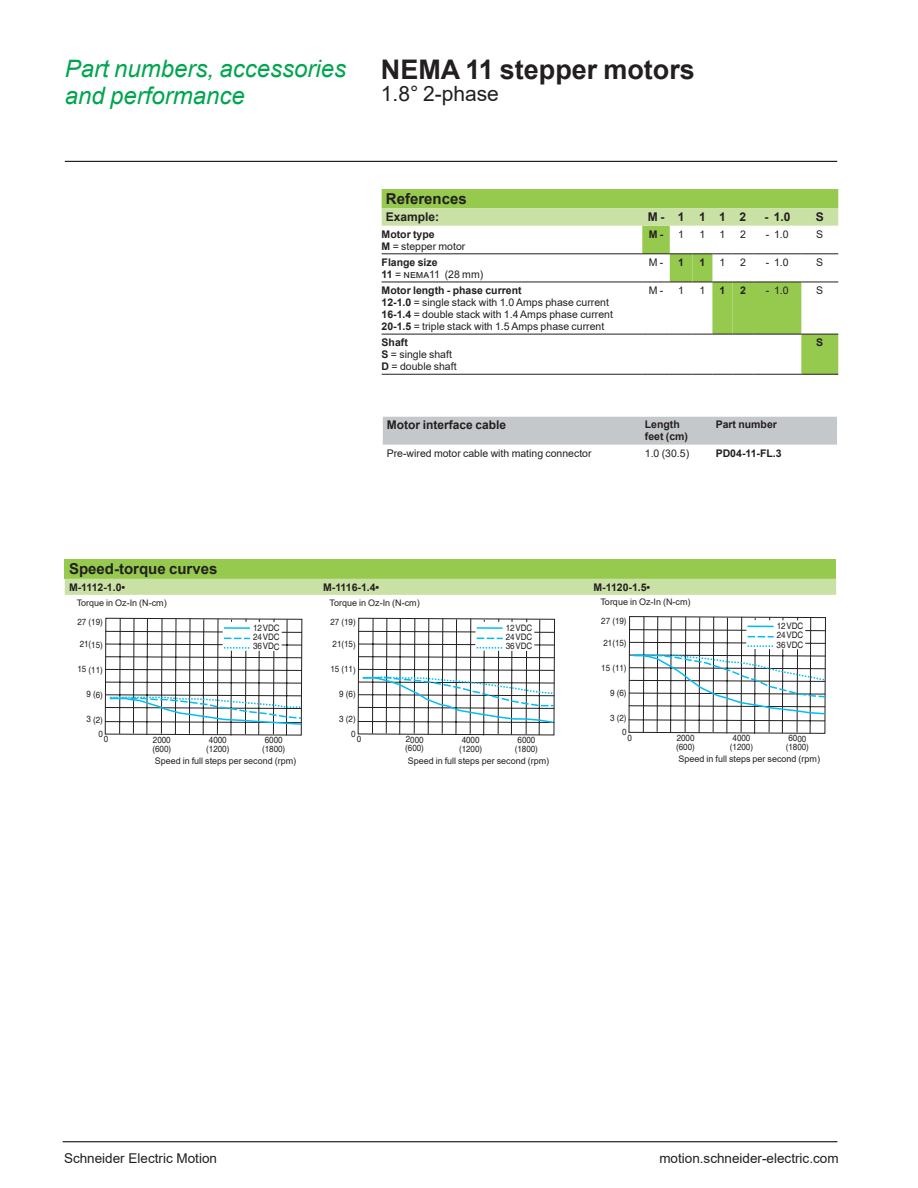
<style>
.page{position:relative;width:918px;height:1188px;background:#fff}
.page>*{position:absolute;margin:0;border:0;box-sizing:border-box;transform-origin:0 0}
._0_TitleLev1Fwd{font:700 27px "Arial";color:#231f20}
._0_Topic{font:italic 24px/27px "Arial";color:#00a54f}
._0_TitleLev3{font:21px "Arial";color:#231f20}
._1_Section_4__8{font:700 15px "Arial";color:#231f20}
._1_Section_3__10{font:700 15px "Arial";color:#231f20}
.t1{font:13.5px "Arial";color:#231f20}
._1_Section_4__8-2{font:700 12px "Arial";color:#231f20}
._1_Text__7{font:10.5px "Arial";color:#231f20}
._1_Section_5__7{font:700 10.5px/12px "Arial";color:#231f20}
._1_Section_5__7-2{font:10.5px "Arial";color:#231f20}
._1_Text__7-2{font:700 10.5px "Arial";color:#231f20}
._1_Legend__6{font:9px "Arial";color:#231f20}
.t2{font:9px/9px "Helvetica";letter-spacing:-.005em;color:#231f20;text-align:center;scale:.9 1}
.t3{font:8.85px/8.9px "Helvetica";letter-spacing:-.005em;color:#231f20;text-align:center;scale:.9 1}
.s1{font-weight:700}
</style>
<div class="page">
<hr style="left:65px;top:161px;width:772px;height:1px;background:#231f20">
<hr style="left:63px;top:1141px;width:774px;height:1px;background:#231f20">
<div style="left:65px;top:559px;width:771px;height:20px;background:#96ca4e"></div>
<div style="left:65px;top:579px;width:771px;height:16px;background:#c9e1a4"></div>
<svg style="left:628px;top:616px;width:198px;height:118px"></svg>
<svg style="left:357px;top:618px;width:198px;height:118px"></svg>
<svg style="left:104px;top:618px;width:199px;height:118px"></svg>
<div style="left:384px;top:418px;width:452px;height:27px;background:#c5c8cb"></div>
<div style="left:381px;top:415px;width:458px;height:105px;border:2px solid #fff"></div>
<svg style="left:382px;top:189px;width:456px;height:185px"></svg>
<div style="left:382px;top:208px;width:456px;height:18px;background:#c9e1a4"></div>
<hr style="left:382px;top:254px;width:260px;height:1px;background:#231f20">
<hr style="left:753px;top:254px;width:48px;height:1px;background:#231f20">
<hr style="left:801px;top:254px;width:37px;height:1px;background:#231f20">
<hr style="left:382px;top:282px;width:260px;height:1px;background:#231f20">
<hr style="left:753px;top:282px;width:48px;height:1px;background:#231f20">
<hr style="left:801px;top:282px;width:37px;height:1px;background:#231f20">
<hr style="left:382px;top:334px;width:260px;height:1px;background:#231f20">
<svg style="left:642px;top:254px;width:111px;height:81px"></svg>
<hr style="left:753px;top:334px;width:48px;height:1px;background:#231f20">
<hr style="left:801px;top:334px;width:37px;height:1px;background:#231f20">
<hr style="left:382px;top:374px;width:260px;height:1px;background:#231f20">
<svg style="left:642px;top:374px;width:111px;height:1px"></svg>
<hr style="left:753px;top:374px;width:48px;height:1px;background:#231f20">
<hr style="left:801px;top:374px;width:37px;height:1px;background:#231f20">
<p class="_0_Topic" style="left:65px;top:55px;width:283px">Part numbers, accessories and performance</p>
<p class="_0_TitleLev1Fwd" style="left:381px;top:50px;width:316px">NEMA 11 stepper motors</p>
<p class="_0_TitleLev3" style="left:381px;top:79px;width:120px">1.8° 2-phase</p>
<p class="_1_Section_3__10" style="left:386px;top:188px;width:82px">References</p>
<p class="_1_Section_4__8-2" style="left:386px;top:209px;width:55px">Example:</p>
<p class="_1_Section_4__8-2" style="left:648px;top:209px;width:18px">M -</p>
<p class="_1_Section_4__8-2" style="left:678px;top:209px;width:8px">1</p>
<p class="_1_Section_4__8-2" style="left:699px;top:209px;width:8px">1</p>
<p class="_1_Section_4__8-2" style="left:719px;top:209px;width:8px">1</p>
<p class="_1_Section_4__8-2" style="left:740px;top:209px;width:8px">2</p>
<p class="_1_Section_4__8-2" style="left:764px;top:209px;width:28px">- 1.0</p>
<p class="_1_Section_4__8-2" style="left:816px;top:209px;width:10px">S</p>
<p class="_1_Section_5__7" style="left:382px;top:228px;width:55px">Motor type</p>
<p class="_1_Text__7" style="left:382px;top:239px;width:85px"><span class="s1">M</span> = stepper motor</p>
<p class="_1_Section_5__7" style="left:649px;top:228px;width:16px">M -</p>
<p class="_1_Text__7" style="left:678px;top:227px;width:7px">1</p>
<p class="_1_Text__7" style="left:699px;top:227px;width:7px">1</p>
<p class="_1_Text__7" style="left:720px;top:227px;width:7px">1</p>
<p class="_1_Text__7" style="left:740px;top:227px;width:7px">2</p>
<p class="_1_Text__7" style="left:766px;top:227px;width:24px">- 1.0</p>
<p class="_1_Text__7" style="left:816px;top:227px;width:9px">S</p>
<p class="_1_Section_5__7" style="left:382px;top:256px;width:58px">Flange size</p>
<p class="_1_Text__7" style="left:382px;top:267px;width:103px"><span class="s1">11</span> = nema11 (28 mm)</p>
<p class="_1_Text__7" style="left:649px;top:255px;width:16px">M -</p>
<p class="_1_Text__7-2" style="left:678px;top:255px;width:7px">1</p>
<p class="_1_Section_5__7" style="left:699px;top:256px;width:7px">1</p>
<p class="_1_Section_5__7-2" style="left:720px;top:255px;width:7px">1</p>
<p class="_1_Text__7" style="left:740px;top:255px;width:7px">2</p>
<p class="_1_Text__7" style="left:766px;top:255px;width:24px">- 1.0</p>
<p class="_1_Text__7" style="left:816px;top:255px;width:9px">S</p>
<p class="_1_Section_5__7" style="left:382px;top:284px;width:141px">Motor length - phase current</p>
<p class="_1_Text__7" style="left:382px;top:295px;width:229px"><span class="s1">12-1.0</span> = single stack with 1.0 Amps phase current</p>
<p class="_1_Text__7" style="left:382px;top:307px;width:233px"><span class="s1">16-1.4</span> = double stack with 1.4 Amps phase current</p>
<p class="_1_Text__7" style="left:382px;top:319px;width:224px"><span class="s1">20-1.5</span> = triple stack with 1.5 Amps phase current</p>
<p class="_1_Text__7" style="left:649px;top:283px;width:16px">M -</p>
<p class="_1_Text__7" style="left:678px;top:283px;width:7px">1</p>
<p class="_1_Text__7" style="left:699px;top:283px;width:7px">1</p>
<p class="_1_Text__7-2" style="left:720px;top:283px;width:7px">1</p>
<p class="_1_Section_5__7" style="left:740px;top:284px;width:7px">2</p>
<p class="_1_Text__7" style="left:766px;top:283px;width:24px">- 1.0</p>
<p class="_1_Text__7" style="left:816px;top:283px;width:9px">S</p>
<p class="_1_Section_5__7" style="left:382px;top:336px;width:28px">Shaft</p>
<p class="_1_Text__7" style="left:382px;top:347px;width:72px"><span class="s1">S</span> = single shaft</p>
<p class="_1_Text__7" style="left:382px;top:359px;width:77px"><span class="s1">D</span> = double shaft</p>
<p class="_1_Text__7-2" style="left:816px;top:335px;width:9px">S</p>
<p class="_1_Section_4__8-2" style="left:387px;top:417px;width:121px">Motor interface cable</p>
<p class="_1_Section_5__7" style="left:645px;top:419px;width:45px">Length feet (cm)</p>
<p class="_1_Section_5__7" style="left:716px;top:419px;width:63px">Part number</p>
<p class="_1_Section_5__7-2" style="left:387px;top:446px;width:206px">Pre-wired motor cable with mating connector</p>
<p class="_1_Text__7" style="left:645px;top:446px;width:46px">1.0 (30.5)</p>
<p class="_1_Section_5__7" style="left:716px;top:447px;width:67px">PD04-11-FL.3</p>
<p class="_1_Section_4__8" style="left:69px;top:559px;width:150px">Speed-torque curves</p>
<p class="_1_Section_5__7" style="left:69px;top:581px;width:58px">M-1112-1.0•</p>
<p class="_1_Section_5__7" style="left:323px;top:581px;width:58px">M-1116-1.4•</p>
<p class="_1_Section_5__7" style="left:594px;top:581px;width:58px">M-1120-1.5•</p>
<p class="_1_Legend__6" style="left:600px;top:595px;width:92px">Torque in Oz-In (N-cm)</p>
<p class="_1_Legend__6" style="left:77px;top:597px;width:92px">Torque in Oz-In (N-cm)</p>
<p class="_1_Legend__6" style="left:330px;top:597px;width:92px">Torque in Oz-In (N-cm)</p>
<p class="t2" style="left:77px;top:618px;width:30px">27 (19)</p>
<p class="t2" style="left:80px;top:640px;width:27px">21(15)</p>
<p class="t2" style="left:77px;top:665px;width:30px">15 (11)</p>
<p class="t2" style="left:86px;top:690px;width:20px">9 (6)</p>
<p class="t2" style="left:86px;top:713px;width:20px;line-height:14.2px;text-align:right">3 (2)<br>0</p>
<p class="t2" style="left:104px;top:735px;width:7px">0</p>
<p class="t2" style="left:253px;top:624px;width:31px;text-align:justify">12VDC 24VDC 36VDC</p>
<p class="t2" style="left:152px;top:735px;width:22px;text-align:left">2000 (600)</p>
<p class="t2" style="left:206px;top:736px;width:27px">4000 (1200)</p>
<p class="t2" style="left:262px;top:736px;width:27px">6000 (1800)</p>
<p class="t3" style="left:330px;top:618px;width:30px">27 (19)</p>
<p class="t3" style="left:333px;top:640px;width:27px">21(15)</p>
<p class="t3" style="left:330px;top:665px;width:30px">15 (11)</p>
<p class="t3" style="left:339px;top:690px;width:20px">9 (6)</p>
<p class="t3" style="left:339px;top:712px;width:20px;line-height:14.2px;text-align:right">3 (2)<br>0</p>
<p class="t3" style="left:357px;top:735px;width:7px">0</p>
<p class="t3" style="left:506px;top:624px;width:31px;text-align:justify">12VDC 24VDC 36VDC</p>
<p class="t3" style="left:405px;top:735px;width:22px;text-align:left">2000 (600)</p>
<p class="t3" style="left:459px;top:736px;width:27px">4000 (1200)</p>
<p class="t3" style="left:515px;top:736px;width:27px">6000 (1800)</p>
<p class="_1_Legend__6" style="left:155px;top:755px;width:143px">Speed in full steps per second (rpm)</p>
<p class="_1_Legend__6" style="left:408px;top:755px;width:143px">Speed in full steps per second (rpm)</p>
<p class="t2" style="left:601px;top:616px;width:30px">27 (19)</p>
<p class="t2" style="left:603px;top:638px;width:27px">21(15)</p>
<p class="t2" style="left:601px;top:663px;width:30px">15 (11)</p>
<p class="t2" style="left:610px;top:688px;width:20px">9 (6)</p>
<p class="t2" style="left:610px;top:711px;width:20px;line-height:14.2px;text-align:right">3 (2)<br>0</p>
<p class="t2" style="left:628px;top:733px;width:7px">0</p>
<p class="t2" style="left:777px;top:622px;width:31px;text-align:justify">12VDC 24VDC 36VDC</p>
<p class="t2" style="left:676px;top:734px;width:22px;text-align:left">2000 (600)</p>
<p class="t2" style="left:730px;top:734px;width:27px">4000 (1200)</p>
<p class="t2" style="left:786px;top:734px;width:27px">6000 (1800)</p>
<p class="_1_Legend__6" style="left:679px;top:753px;width:143px">Speed in full steps per second (rpm)</p>
<p class="t1" style="left:64px;top:1149px;width:155px">Schneider Electric Motion</p>
<p class="t1" style="left:659px;top:1149px;width:181px">motion.schneider-electric.com</p>
</div>
